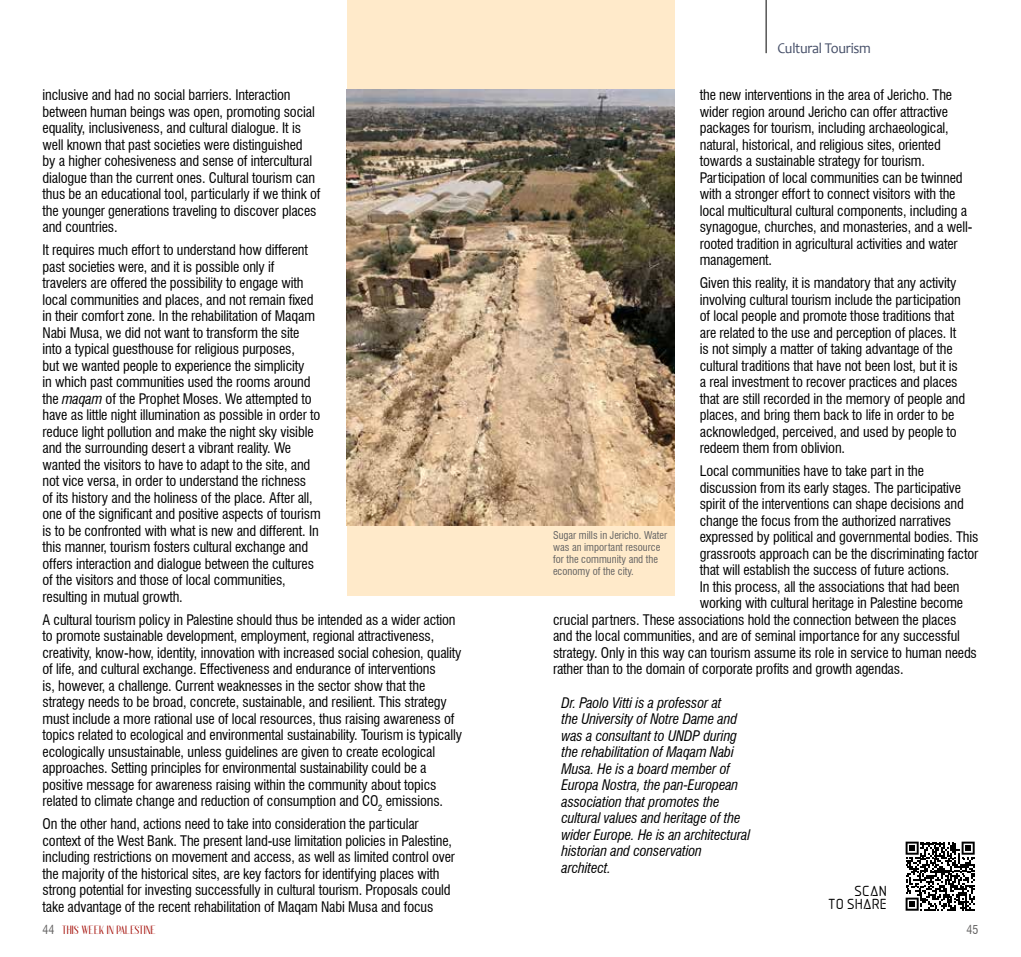
<style>
.page{position:relative;width:1021px;height:957px;background:#fff}
.page>*{position:absolute;margin:0;border:0;box-sizing:border-box;transform-origin:0 0}
.t1{font:15px "Candara";letter-spacing:-.02em;color:#48516a;scale:.95 1}
.t2{font:condensed 14.25px/16.5px "Swiss 721 BT";letter-spacing:-.01em;color:#000}
.t3{font:italic condensed 14.25px/16.5px "Swiss 721 BT";letter-spacing:-.01em;color:#000}
.t4{font:13.5px/13.8px "Aadhunik";letter-spacing:-.01em;color:#000;text-align:right}
.t5{font:700 12px "Anteric";color:#a6120c}
.t6{font:condensed 12px "Swiss 721 BT";color:#646363}
.t7{font:condensed 10.5px/12px "Swiss 721 BT";color:#646363}
.s1{font-style:italic}
.s2{font-family:"Swiss 721 BT";font-weight:400;font-stretch:condensed;color:#646363}
</style>
<div class="page">
<hr style="left:765px;top:0;width:1px;height:53px;background:#000">
<div style="left:347px;top:0;width:327px;height:595px;background:#ffeaca"></div>
<img style="left:347px;top:89px;width:327px;height:437px">
<svg style="left:905px;top:841px;width:69px;height:69px"></svg>
<p class="t2" style="left:43px;top:87px;width:279px">inclusive and had no social barriers. Interaction between human beings was open, promoting social equality, inclusiveness, and cultural dialogue. It is well known that past societies were distinguished<br>by a higher cohesiveness and sense of intercultural dialogue than the current ones. Cultural tourism can thus be an educational tool, particularly if we think of the younger generations traveling to discover places and countries.</p>
<p class="t2" style="left:43px;top:242px;width:279px">It requires much effort to understand how different past societies were, and it is possible only if travelers are offered the possibility to engage with local communities and places, and not remain fixed in their comfort zone. In the rehabilitation of Maqam Nabi Musa, we did not want to transform the site into a typical guesthouse for religious purposes,<br>but we wanted people to experience the simplicity<br>in which past communities used the rooms around the <span class="s1">maqam</span> of the Prophet Moses. We attempted to have as little night illumination as possible in order to reduce light pollution and make the night sky visible and the surrounding desert a vibrant reality. We wanted the visitors to have to adapt to the site, and not vice versa, in order to understand the richness<br>of its history and the holiness of the place. After all, one of the significant and positive aspects of tourism is to be confronted with what is new and different. In this manner, tourism fosters cultural exchange and offers interaction and dialogue between the cultures of the visitors and those of local communities, resulting in mutual growth.</p>
<p class="t2" style="left:43px;top:611px;width:421px">A cultural tourism policy in Palestine should thus be intended as a wider action to promote sustainable development, employment, regional attractiveness, creativity, know-how, identity, innovation with increased social cohesion, quality of life, and cultural exchange. Effectiveness and endurance of interventions<br>is, however, a challenge. Current weaknesses in the sector show that the strategy needs to be broad, concrete, sustainable, and resilient. This strategy must include a more rational use of local resources, thus raising awareness of topics related to ecological and environmental sustainability. Tourism is typically ecologically unsustainable, unless guidelines are given to create ecological approaches. Setting principles for environmental sustainability could be a positive message for awareness raising within the community about topics related to climate change and reduction of consumption and CO<sub>2</sub> emissions.</p>
<p class="t2" style="left:43px;top:815px;width:414px">On the other hand, actions need to take into consideration the particular context of the West Bank. The present land-use limitation policies in Palestine, including restrictions on movement and access, as well as limited control over the majority of the historical sites, are key factors for identifying places with strong potential for investing successfully in cultural tourism. Proposals could take advantage of the recent rehabilitation of Maqam Nabi Musa and focus</p>
<p class="t1" style="left:777px;top:39px;width:100px">Cultural Tourism</p>
<p class="t2" style="left:699px;top:87px;width:274px">the new interventions in the area of Jericho. The wider region around Jericho can offer attractive packages for tourism, including archaeological, natural, historical, and religious sites, oriented towards a sustainable strategy for tourism.<br>Participation of local communities can be twinned with a stronger effort to connect visitors with the local multicultural cultural components, including a synagogue, churches, and monasteries, and a well&shy;rooted tradition in agricultural activities and water management.</p>
<p class="t2" style="left:699px;top:275px;width:267px">Given this reality, it is mandatory that any activity involving cultural tourism include the participation of local people and promote those traditions that are related to the use and perception of places. It is not simply a matter of taking advantage of the cultural traditions that have not been lost, but it is a real investment to recover practices and places that are still recorded in the memory of people and places, and bring them back to life in order to be acknowledged, perceived, and used by people to redeem them from oblivion.</p>
<p class="t2" style="left:699px;top:462px;width:226px">Local communities have to take part in the</p>
<p class="t2" style="left:699px;top:479px;width:263px">discussion from its early stages. The participative</p>
<p class="t2" style="left:699px;top:495px;width:265px">spirit of the interventions can shape decisions and</p>
<p class="t2" style="left:699px;top:512px;width:253px">change the focus from the authorized narratives</p>
<p class="t2" style="left:699px;top:528px;width:280px">expressed by political and governmental bodies. This</p>
<p class="t2" style="left:699px;top:545px;width:280px">grassroots approach can be the discriminating factor</p>
<p class="t2" style="left:699px;top:561px;width:251px">that will establish the success of future actions.</p>
<p class="t2" style="left:699px;top:578px;width:261px">In this process, all the associations that had been</p>
<p class="t2" style="left:699px;top:594px;width:265px">working with cultural heritage in Palestine become</p>
<p class="t2" style="left:553px;top:611px;width:405px">crucial partners. These associations hold the connection between the places</p>
<p class="t2" style="left:553px;top:627px;width:408px">and the local communities, and are of seminal importance for any successful</p>
<p class="t2" style="left:553px;top:644px;width:425px">strategy. Only in this way can tourism assume its role in service to human needs</p>
<p class="t2" style="left:553px;top:660px;width:352px">rather than to the domain of corporate profits and growth agendas.</p>
<p class="t3" style="left:561px;top:694px;width:190px">Dr. Paolo Vitti is a professor at<br>the University of Notre Dame and was a consultant to UNDP during the rehabilitation of Maqam Nabi<br>Musa. He is a board member of<br>Europa Nostra, the pan-European association that promotes the cultural values and heritage of the wider Europe. He is an architectural historian and conservation architect.</p>
<p class="t4" style="left:828px;top:881px;width:61px">SCAN<br>TO SHARE</p>
<p class="t7" style="left:553px;top:529px;width:116px">Sugar mills in Jericho. Water was an important resource for the community and the economy of the city.</p>
<p class="t5" style="left:43px;top:924px;width:115px"><span class="s2">44</span> THIS WEEK IN PALESTINE</p>
<p class="t6" style="left:966px;top:922px;width:13px">45</p>
</div>
